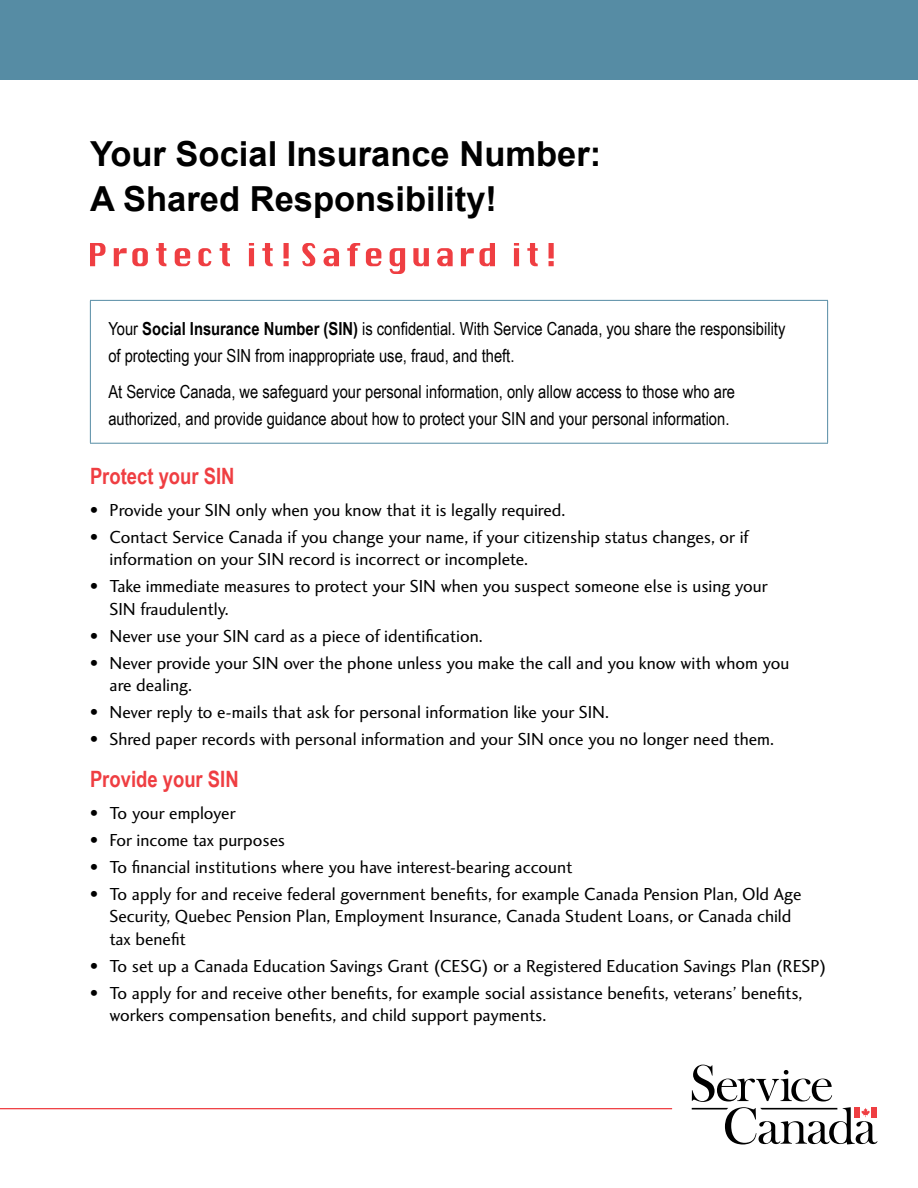
<style>
.page{position:relative;width:918px;height:1188px;background:#fff}
.page>*{position:absolute;margin:0;border:0;box-sizing:border-box;transform-origin:0 0}
.t1{font:700 34.5px/45px "Arial";color:#000}
.t2{font:700 22.5px "Arial Narrow";color:#ef3e42}
.t3{font:18px/22.5px "Charlotte Sans Std";color:#000}
.t4{font:18px/27px "Arial Narrow";color:#000}
.s1{font-weight:700}
</style>
<div class="page">
<div style="left:0;top:0;width:918px;height:79px;background:#568ca4"></div>
<hr style="left:90px;top:300px;width:738px;height:1px;background:#568ca4">
<hr style="left:90px;top:301px;width:1px;height:142px;background:#568ca4">
<hr style="left:827px;top:301px;width:1px;height:142px;background:#568ca4">
<hr style="left:90px;top:443px;width:738px;height:1px;background:#568ca4">
<hr style="left:0;top:1108px;width:672px;height:1px;background:#ef3e42">
<svg style="left:692px;top:1065px;width:186px;height:80px"></svg>
<svg style="left:302px;top:243px;width:252px;height:31px"></svg>
<svg style="left:90px;top:243px;width:199px;height:23px"></svg>
<h1 class="t1" style="left:90px;top:133px;width:513px">Your Social Insurance Number:<br>A Shared Responsibility!</h1>
<p class="t4" style="left:108px;top:315px;width:679px">Your <span class="s1">Social Insurance Number (SIN)</span> is confidential. With Service Canada, you share the responsibility of protecting your SIN from inappropriate use, fraud, and theft.</p>
<p class="t4" style="left:108px;top:378px;width:628px">At Service Canada, we safeguard your personal information, only allow access to those who are authorized, and provide guidance about how to protect your SIN and your personal information.</p>
<p class="t2" style="left:90px;top:463px;width:146px">Protect your SIN</p>
<p class="t3" style="left:90px;top:499px;width:477px">• Provide your SIN only when you know that it is legally required.</p>
<p class="t3" style="left:109px;top:526px;width:641px;text-indent:-19px">• Contact Service Canada if you change your name, if your citizenship status changes, or if information on your SIN record is incorrect or incomplete.</p>
<p class="t3" style="left:109px;top:575px;width:660px;text-indent:-19px">• Take immediate measures to protect your SIN when you suspect someone else is using your<br>SIN fraudulently.</p>
<p class="t3" style="left:90px;top:625px;width:394px">• Never use your SIN card as a piece of identification.</p>
<p class="t3" style="left:109px;top:652px;width:681px;text-indent:-19px">• Never provide your SIN over the phone unless you make the call and you know with whom you are dealing.</p>
<p class="t3" style="left:90px;top:701px;width:521px">• Never reply to e-mails that ask for personal information like your SIN.</p>
<p class="t3" style="left:90px;top:728px;width:685px">• Shred paper records with personal information and your SIN once you no longer need them.</p>
<p class="t2" style="left:90px;top:766px;width:150px">Provide your SIN</p>
<p class="t3" style="left:90px;top:802px;width:147px">• To your employer</p>
<p class="t3" style="left:90px;top:829px;width:197px">• For income tax purposes</p>
<p class="t3" style="left:90px;top:856px;width:484px">• To financial institutions where you have interest-bearing account</p>
<p class="t3" style="left:109px;top:883px;width:693px;text-indent:-19px">• To apply for and receive federal government benefits, for example Canada Pension Plan, Old Age<br>Security, Quebec Pension Plan, Employment Insurance, Canada Student Loans, or Canada child tax benefit</p>
<p class="t3" style="left:90px;top:955px;width:738px">• To set up a Canada Education Savings Grant (CESG) or a Registered Education Savings Plan (RESP)</p>
<p class="t3" style="left:109px;top:982px;width:695px;text-indent:-19px">• To apply for and receive other benefits, for example social assistance benefits, veterans’ benefits, workers compensation benefits, and child support payments.</p>
</div>
